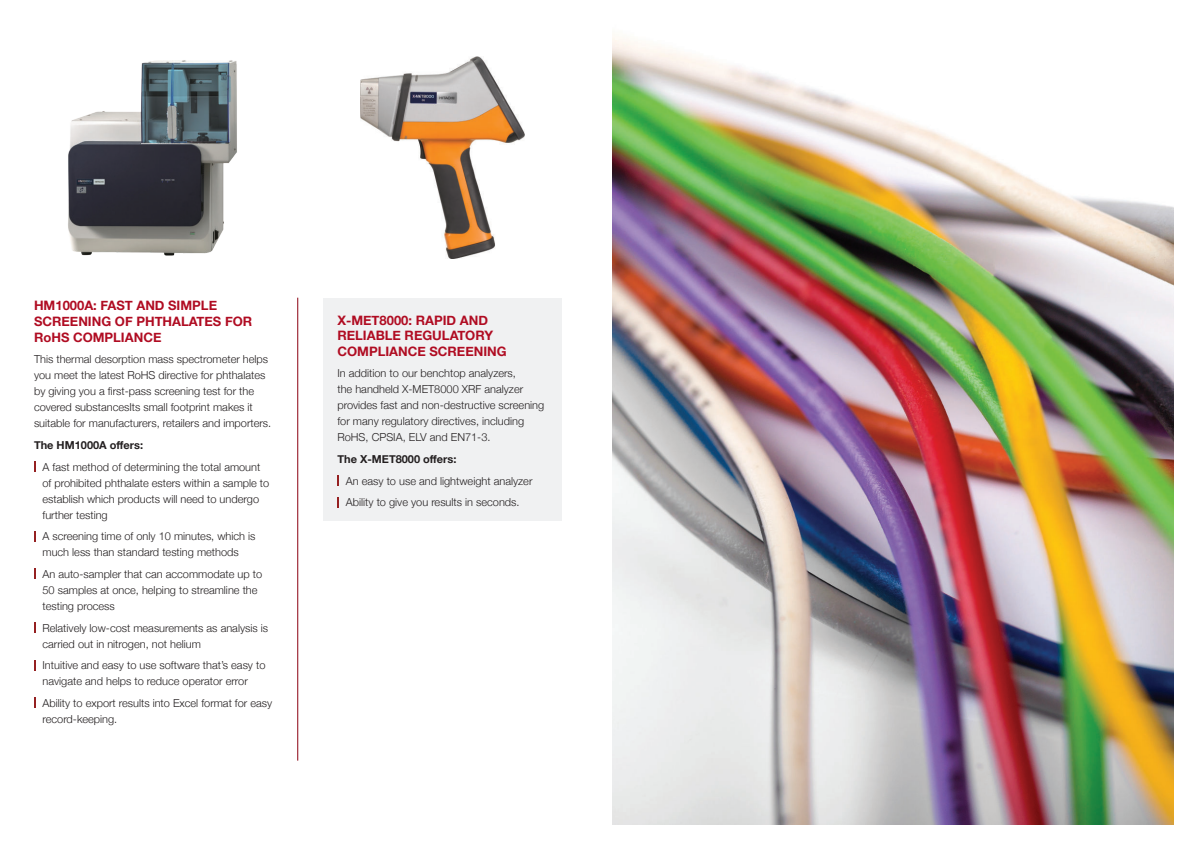
<style>
.page{position:relative;width:1191px;height:842px;background:#fff}
.page>*{position:absolute;margin:0;border:0;box-sizing:border-box;transform-origin:0 0}
.t1{font:700 13px/15.6px "Helvetica Neue";color:#b00c22}
.t2{font:300 11px/16px "Helvetica Neue";color:#231f20}
.t3{font:700 11px "Helvetica Neue";color:#231f20}
</style>
<div class="page">
<div style="left:323px;top:298px;width:238px;height:223px;background:#f0f1f2"></div>
<img style="left:612px;top:37px;width:562px;height:788px">
<img style="left:68px;top:60px;width:169px;height:196px">
<img style="left:360px;top:56px;width:164px;height:202px">
<hr style="left:297px;top:298px;width:1px;height:463px;background:#8b0110">
<p class="t1" style="left:34px;top:299px;width:220px">HM1000A: FAST AND SIMPLE<br>SCREENING OF PHTHALATES FOR<br>RoHS COMPLIANCE</p>
<p class="t2" style="left:34px;top:352px;width:239px">This thermal desorption mass spectrometer helps you meet the latest RoHS directive for phthalates by giving you a first-pass screening test for the covered substancesIts small footprint makes it suitable for manufacturers, retailers and importers.</p>
<p class="t3" style="left:34px;top:436px;width:111px">The HM1000A offers:</p>
<p class="t2" style="left:43px;top:460px;width:228px">A fast method of determining the total amount of prohibited phthalate esters within a sample to establish which products will need to undergo further testing</p>
<p class="t2" style="left:43px;top:529px;width:214px">A screening time of only 10 minutes, which is much less than standard testing methods</p>
<p class="t2" style="left:43px;top:567px;width:221px">An auto-sampler that can accommodate up to<br>50 samples at once, helping to streamline the testing process</p>
<p class="t2" style="left:43px;top:621px;width:227px">Relatively low-cost measurements as analysis is carried out in nitrogen, not helium</p>
<p class="t2" style="left:43px;top:658px;width:224px">Intuitive and easy to use software that’s easy to navigate and helps to reduce operator error</p>
<p class="t2" style="left:43px;top:696px;width:231px">Ability to export results into Excel format for easy record-keeping.</p>
<p class="t1" style="left:337px;top:313px;width:171px">X-MET8000: RAPID AND<br>RELIABLE REGULATORY<br>COMPLIANCE SCREENING</p>
<p class="t2" style="left:337px;top:366px;width:208px">In addition to our benchtop analyzers,<br>the handheld X-MET8000 XRF analyzer provides fast and non-destructive screening for many regulatory directives, including RoHS, CPSIA, ELV and EN71-3.</p>
<p class="t3" style="left:337px;top:450px;width:121px">The X-MET8000 offers:</p>
<p class="t2" style="left:346px;top:471px;width:188px;line-height:21.7px">An easy to use and lightweight analyzer<br>Ability to give you results in seconds.</p>
</div>
